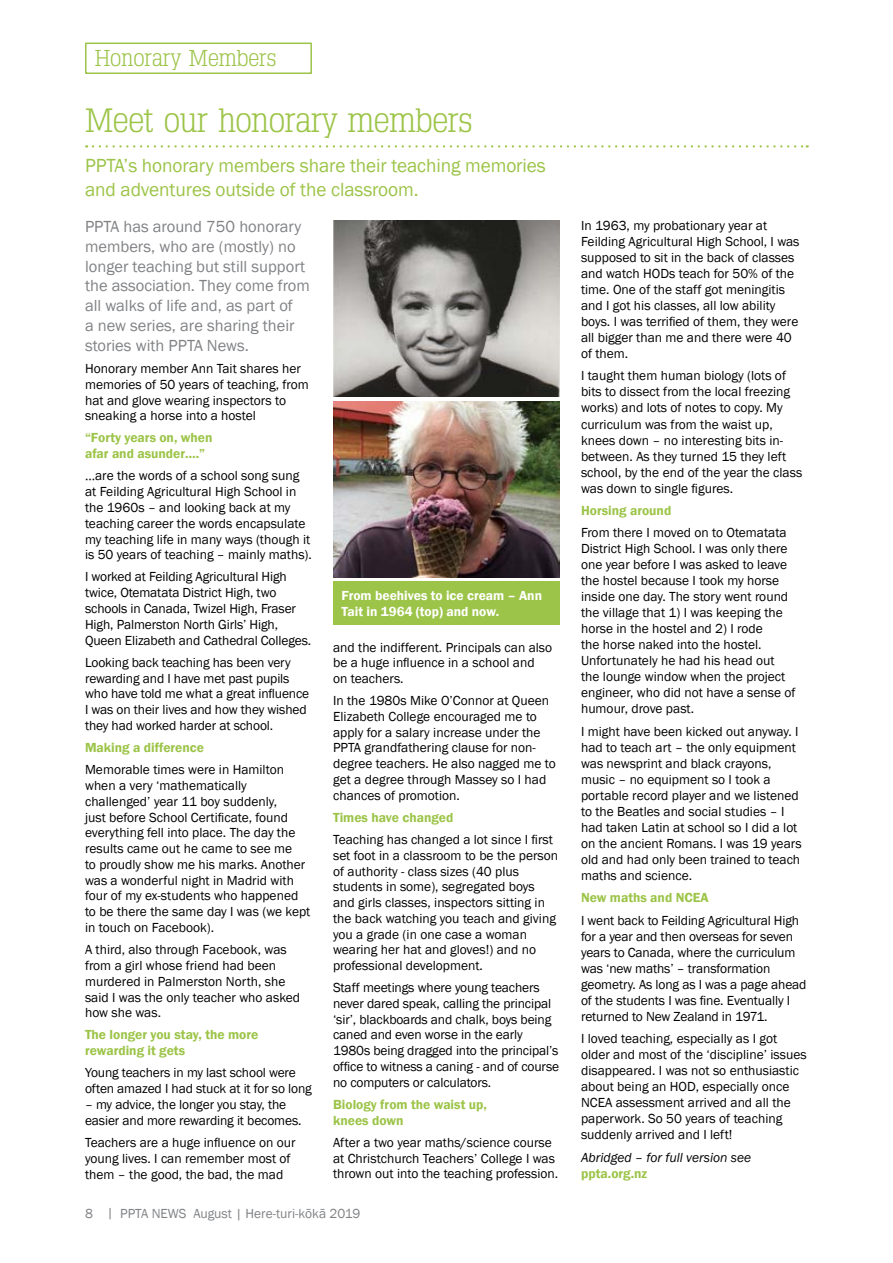
<style>
.page{position:relative;width:893px;height:1263px;background:#fff}
.page>*{position:absolute;margin:0;border:0;box-sizing:border-box;transform-origin:0 0}
.t1{font:300 33px "Typo Slabserif";letter-spacing:-.01em;color:#9cc448}
.t2{font:300 22.5px "Typo Slabserif";color:#9cc448}
.t3{font:19.5px/23.4px "Franklin Gothic";letter-spacing:-.005em;color:#9cc448}
.t4{font:16.5px/19.8px "Franklin Gothic";color:#808285}
.t5{font:13.5px/15.8px "Franklin Gothic";color:#000}
.t6{font:600 13.5px/15.8px "Franklin Gothic";color:#9cc448}
.t7{font:600 13.5px/16.2px "Franklin Gothic";color:#fff}
.t8{font:13.5px "Franklin Gothic";color:#808285}
.t9{font:italic 13.5px "Franklin Gothic";color:#000}
</style>
<div class="page">
<div style="left:85px;top:43px;width:227px;height:31px;border:2px solid #9cc448"></div>
<svg style="left:93px;top:145px;width:715px;height:3px"></svg>
<img style="left:333px;top:220px;width:227px;height:177px">
<img style="left:333px;top:401px;width:227px;height:176px">
<div style="left:333px;top:582px;width:227px;height:43px;background:#9cc448"></div>
<h2 class="t2" style="left:95px;top:45px;width:183px">Honorary Members</h2>
<h1 class="t1" style="left:85px;top:101px;width:389px">Meet our honorary members</h1>
<h3 class="t3" style="left:85px;top:155px;width:462px">PPTA’s honorary members share their teaching memories and adventures outside of the classroom.</h3>
<p class="t4" style="left:85px;top:217px;width:226px">PPTA has around 750 honorary members, who are (mostly) no longer teaching but still support the association. They come from all walks of life and, as part of<br>a new series, are sharing their stories with PPTA News.</p>
<p class="t5" style="left:85px;top:361px;width:225px">Honorary member Ann Tait shares her memories of 50 years of teaching, from hat and glove wearing inspectors to sneaking a horse into a hostel</p>
<p class="t6" style="left:85px;top:430px;width:129px">“Forty years on, when afar and asunder….”</p>
<p class="t5" style="left:85px;top:468px;width:228px">…are the words of a school song sung at Feilding Agricultural High School in the 1960s – and looking back at my teaching career the words encapsulate my teaching life in many ways (though it is 50 years of teaching – mainly maths).</p>
<p class="t5" style="left:85px;top:569px;width:228px">I worked at Feilding Agricultural High twice, Otematata District High, two schools in Canada, Twizel High, Fraser High, Palmerston North Girls’ High, Queen Elizabeth and Cathedral Colleges.</p>
<p class="t5" style="left:85px;top:655px;width:226px">Looking back teaching has been very rewarding and I have met past pupils who have told me what a great influence I was on their lives and how they wished they had worked harder at school.</p>
<p class="t6" style="left:85px;top:740px;width:121px">Making a difference</p>
<p class="t5" style="left:85px;top:762px;width:227px">Memorable times were in Hamilton when a very ‘mathematically challenged’ year 11 boy suddenly,<br>just before School Certificate, found everything fell into place. The day the results came out he came to see me<br>to proudly show me his marks. Another was a wonderful night in Madrid with four of my ex-students who happened to be there the same day I was (we kept in touch on Facebook).</p>
<p class="t5" style="left:85px;top:942px;width:217px">A third, also through Facebook, was from a girl whose friend had been murdered in Palmerston North, she said I was the only teacher who asked how she was.</p>
<p class="t6" style="left:85px;top:1027px;width:175px">The longer you stay, the more rewarding it gets</p>
<p class="t5" style="left:85px;top:1065px;width:228px">Young teachers in my last school were often amazed I had stuck at it for so long</p>
<p class="t5" style="left:85px;top:1097px;width:218px">– my advice, the longer you stay, the easier and more rewarding it becomes.</p>
<p class="t5" style="left:85px;top:1135px;width:212px">Teachers are a huge influence on our young lives. I can remember most of them – the good, the bad, the mad</p>
<p class="t7" style="left:342px;top:587px;width:202px">From beehives to ice cream – Ann<br>Tait in 1964 (top) and now.</p>
<p class="t5" style="left:333px;top:639px;width:221px">and the indifferent. Principals can also be a huge influence in a school and on teachers.</p>
<p class="t5" style="left:333px;top:693px;width:224px">In the 1980s Mike O’Connor at Queen Elizabeth College encouraged me to apply for a salary increase under the PPTA grandfathering clause for non&shy;degree teachers. He also nagged me to get a degree through Massey so I had chances of promotion.</p>
<p class="t6" style="left:333px;top:810px;width:122px">Times have changed</p>
<p class="t5" style="left:333px;top:832px;width:227px">Teaching has changed a lot since I first set foot in a classroom to be the person of authority - class sizes (40 plus students in some), segregated boys and girls classes, inspectors sitting in the back watching you teach and giving you a grade (in one case a woman wearing her hat and gloves!) and no professional development.</p>
<p class="t5" style="left:333px;top:980px;width:228px">Staff meetings where young teachers never dared speak, calling the principal ‘sir’, blackboards and chalk, boys being caned and even worse in the early 1980s being dragged into the principal’s office to witness a caning - and of course no computers or calculators.</p>
<p class="t6" style="left:333px;top:1097px;width:155px">Biology from the waist up, knees down</p>
<p class="t5" style="left:333px;top:1135px;width:227px">After a two year maths/science course at Christchurch Teachers’ College I was thrown out into the teaching profession.</p>
<p class="t8" style="left:85px;top:1205px;width:277px">8 | PPTA NEWS August | Here-turi-kōkā 2019</p>
<p class="t5" style="left:581px;top:218px;width:220px">In 1963, my probationary year at Feilding Agricultural High School, I was supposed to sit in the back of classes and watch HODs teach for 50% of the time. One of the staff got meningitis and I got his classes, all low ability boys. I was terrified of them, they were all bigger than me and there were 40 of them.</p>
<p class="t5" style="left:581px;top:368px;width:223px">I taught them human biology (lots of bits to dissect from the local freezing works) and lots of notes to copy. My curriculum was from the waist up, knees down – no interesting bits in&shy;between. As they turned 15 they left school, by the end of the year the class was down to single figures.</p>
<p class="t6" style="left:581px;top:503px;width:92px">Horsing around</p>
<p class="t5" style="left:581px;top:525px;width:216px">From there I moved on to Otematata<br>District High School. I was only there one year before I was asked to leave the hostel because I took my horse inside one day. The story went round the village that 1) I was keeping the horse in the hostel and 2) I rode<br>the horse naked into the hostel.<br>Unfortunately he had his head out the lounge window when the project engineer, who did not have a sense of humour, drove past.</p>
<p class="t5" style="left:581px;top:724px;width:222px">I might have been kicked out anyway. I had to teach art – the only equipment was newsprint and black crayons, music – no equipment so I took a portable record player and we listened to the Beatles and social studies – I had taken Latin at school so I did a lot on the ancient Romans. I was 19 years old and had only been trained to teach maths and science.</p>
<p class="t6" style="left:581px;top:890px;width:129px">New maths and NCEA</p>
<p class="t5" style="left:581px;top:912px;width:227px">I went back to Feilding Agricultural High for a year and then overseas for seven years to Canada, where the curriculum was ‘new maths’ – transformation geometry. As long as I was a page ahead of the students I was fine. Eventually I returned to New Zealand in 1971.</p>
<p class="t5" style="left:581px;top:1031px;width:227px">I loved teaching, especially as I got older and most of the ‘discipline’ issues disappeared. I was not so enthusiastic about being an HOD, especially once NCEA assessment arrived and all the paperwork. So 50 years of teaching suddenly arrived and I left!</p>
<p class="t9" style="left:581px;top:1149px;width:172px">Abridged – for full version see</p>
<p class="t6" style="left:581px;top:1165px;width:68px">ppta.org.nz</p>
</div>
